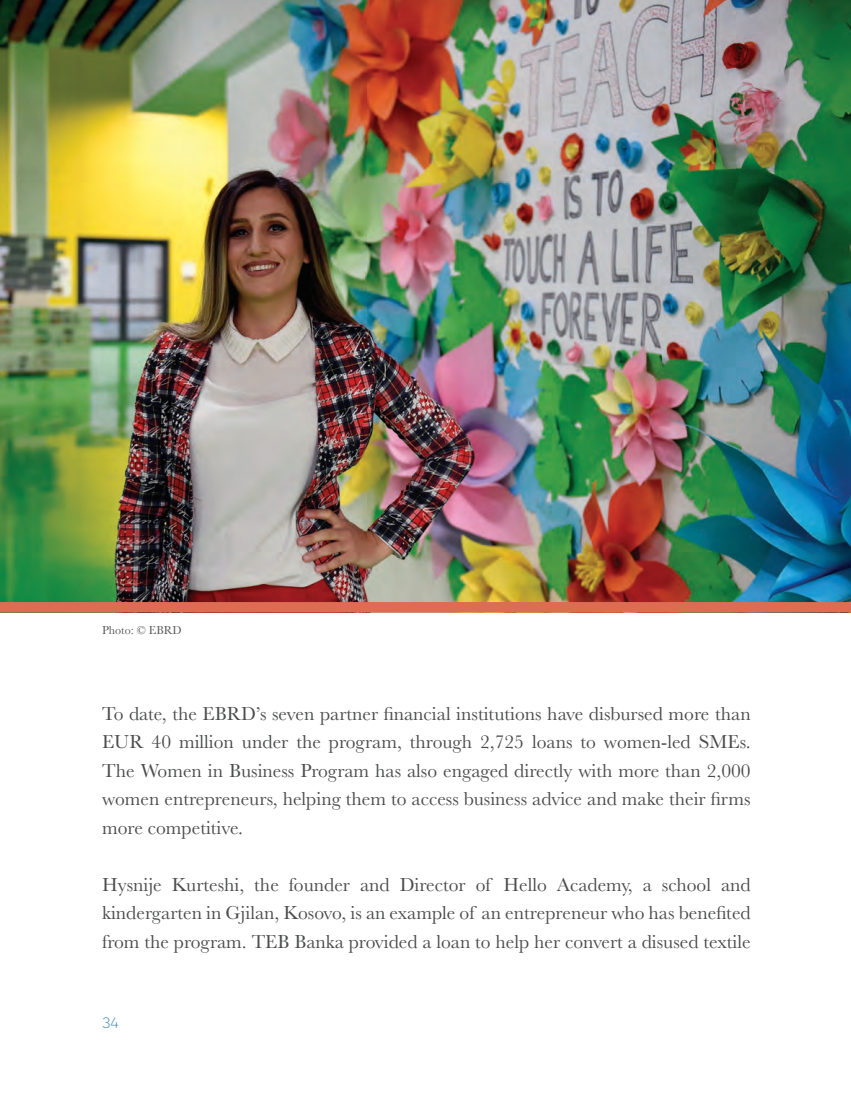
<style>
.page{position:relative;width:851px;height:1106px;background:#fff}
.page>*{position:absolute;margin:0;border:0;box-sizing:border-box;transform-origin:0 0}
.Main_paragraph{font:19.5px/28.5px "Baskerville";color:#4b4c4d;text-align:justify}
.t1{font:200 15px "Andes";color:#1b71a3}
.photo_credit{font:12px "Baskerville";color:#57585a}
</style>
<div class="page">
<img style="left:0;top:0;width:850px;height:602px">
<div style="left:0;top:602px;width:850px;height:10px;background:#dd6c53"></div>
<p class="photo_credit" style="left:102px;top:622px;width:81px">Photo: © EBRD</p>
<p class="Main_paragraph" style="left:102px;top:699px;width:650px">To date, the EBRD’s seven partner financial institutions have disbursed more than EUR 40 million under the program, through 2,725 loans to women-led SMEs.<br>The Women in Business Program has also engaged directly with more than 2,000 women entrepreneurs, helping them to access business advice and make their firms more competitive.</p>
<p class="Main_paragraph" style="left:102px;top:870px;width:650px">Hysnije Kurteshi, the founder and Director of Hello Academy, a school and kindergarten in Gjilan, Kosovo, is an example of an entrepreneur who has benefited from the program. TEB Banka provided a loan to help her convert a disused textile</p>
<p class="t1" style="left:102px;top:1013px;width:18px">34</p>
</div>
